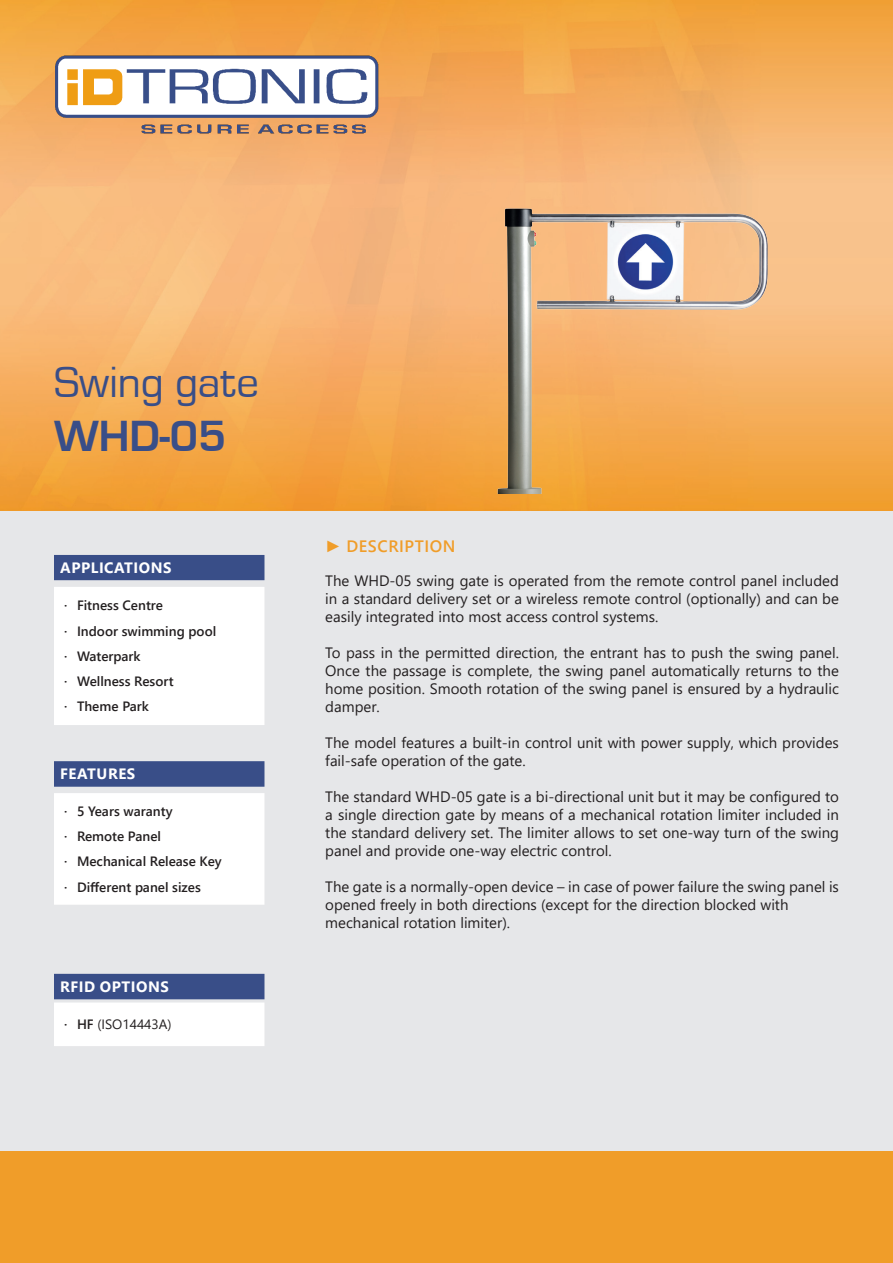
<style>
.page{position:relative;width:893px;height:1263px;background:#fff}
.page>*{position:absolute;margin:0;border:0;box-sizing:border-box;transform-origin:0 0}
.t1{font:45px "Eurostile T";color:#394e88}
.t2{font:700 45px "Eurostile T";color:#394e88}
.Headline_Orange{font:600 16.5px "Segoe UI";letter-spacing:.035em;color:#f09d29}
.t3{font:15px/18px "Segoe UI";color:#231f20;text-align:justify}
.Headline_White{font:700 15px "Segoe UI";letter-spacing:.035em;color:#fff}
.t4{font:600 13.5px "Segoe UI";color:#231f20}
.t5{font:13.5px "Segoe UI";color:#231f20}
.s1{font-weight:600}
.s2{font-family:"Arial";font-weight:400}
</style>
<div class="page">
<div style="left:0;top:1px;width:893px;height:1262px;background:#e6e7e9"></div>
<img style="left:0;top:0;width:893px;height:510px">
<div style="left:0;top:1152px;width:893px;height:111px;background:#f09d29"></div>
<div style="left:57px;top:796px;width:204px;height:106px;background:#fff"></div>
<div style="left:54px;top:793px;width:210px;height:112px;border:6px solid #fff"></div>
<div style="left:57px;top:764px;width:204px;height:20px;background:#394e88"></div>
<div style="left:54px;top:761px;width:210px;height:26px;border:6px solid #394e88"></div>
<div style="left:57px;top:558px;width:204px;height:19px;background:#394e88"></div>
<div style="left:54px;top:555px;width:210px;height:25px;border:6px solid #394e88"></div>
<div style="left:57px;top:590px;width:204px;height:132px;background:#fff"></div>
<div style="left:54px;top:587px;width:210px;height:138px;border:6px solid #fff"></div>
<div style="left:57px;top:977px;width:204px;height:19px;background:#394e88"></div>
<div style="left:54px;top:974px;width:210px;height:25px;border:6px solid #394e88"></div>
<div style="left:57px;top:1005px;width:204px;height:38px;background:#fff"></div>
<div style="left:54px;top:1002px;width:210px;height:44px;border:6px solid #fff"></div>
<img style="left:54px;top:54px;width:325px;height:82px">
<img style="left:423px;top:120px;width:416px;height:373px">
<p class="t1" style="left:54px;top:358px;width:206px">Swing gate</p>
<p class="t2" style="left:54px;top:411px;width:174px">WHD-05</p>
<p class="Headline_White" style="left:60px;top:553px;width:113px">APPLICATIONS</p>
<p class="t4" style="left:64px;top:593px;width:100px">· Fitness Centre</p>
<p class="t4" style="left:64px;top:618px;width:154px">· Indoor swimming pool</p>
<p class="t4" style="left:64px;top:643px;width:78px">· Waterpark</p>
<p class="t4" style="left:64px;top:669px;width:111px">· Wellness Resort</p>
<p class="t4" style="left:64px;top:694px;width:86px">· Theme Park</p>
<p class="Headline_White" style="left:60px;top:760px;width:76px">FEATURES</p>
<p class="t4" style="left:64px;top:798px;width:110px">· 5 Years waranty</p>
<p class="t4" style="left:64px;top:824px;width:98px">· Remote Panel</p>
<p class="t4" style="left:64px;top:849px;width:159px">· Mechanical Release Key</p>
<p class="t4" style="left:64px;top:874px;width:138px">· Different panel sizes</p>
<p class="Headline_White" style="left:60px;top:972px;width:110px">RFID OPTIONS</p>
<p class="t5" style="left:64px;top:1012px;width:109px"><span class="s1">· HF</span> (ISO14443A)</p>
<p class="Headline_Orange" style="left:325px;top:531px;width:132px"><span class="s2">►</span> DESCRIPTION</p>
<p class="t3" style="left:325px;top:571px;width:515px">The WHD-05 swing gate is operated from the remote control panel included in a standard delivery set or a wireless remote control (optionally) and can be easily integrated into most access control systems.</p>
<p class="t3" style="left:325px;top:643px;width:515px">To pass in the permitted direction, the entrant has to push the swing panel.<br>Once the passage is complete, the swing panel automatically returns to the home position. Smooth rotation of the swing panel is ensured by a hydraulic damper.</p>
<p class="t3" style="left:325px;top:733px;width:515px">The model features a built-in control unit with power supply, which provides fail-safe operation of the gate.</p>
<p class="t3" style="left:325px;top:787px;width:515px">The standard WHD-05 gate is a bi-directional unit but it may be configured to a single direction gate by means of a mechanical rotation limiter included in the standard delivery set. The limiter allows to set one-way turn of the swing panel and provide one-way electric control.</p>
<p class="t3" style="left:325px;top:877px;width:515px">The gate is a normally-open device – in case of power failure the swing panel is opened freely in both directions (except for the direction blocked with</p>
<p class="t3" style="left:325px;top:913px;width:186px">mechanical rotation limiter).</p>
</div>
